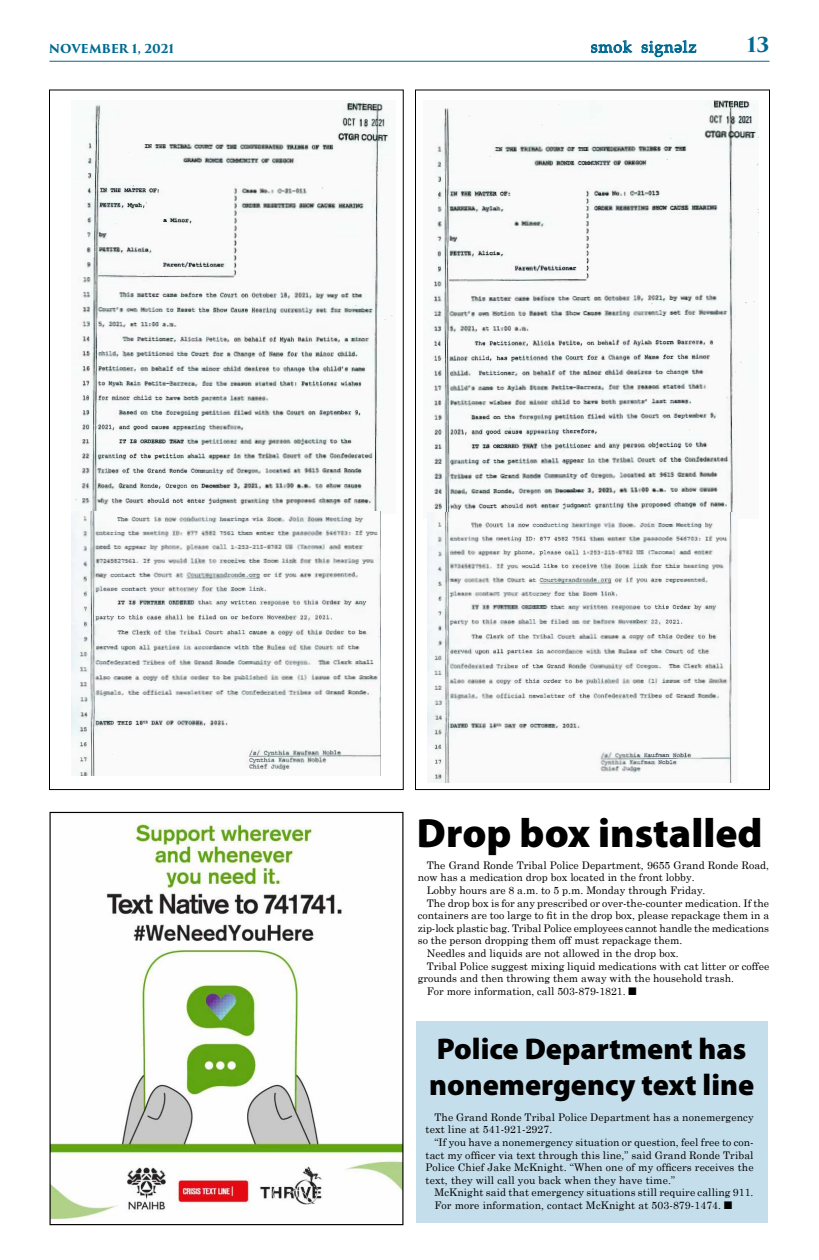
<style>
.page{position:relative;width:819px;height:1260px;background:#fff}
.page>*{position:absolute;margin:0;border:0;box-sizing:border-box;transform-origin:0 0}
.t1{font:900 41px "Myriad Pro";color:#000}
.t2{font:900 30px/36px "Myriad Pro";color:#000}
.t3{font:700 20px "Trajan Pro 3";color:#006991}
.t4{font:16px "Chinuk Wawa Normal";letter-spacing:.05em;color:#006991}
.t5{font:700 12px "Trajan Pro 3";color:#006991}
.t6{font:10.5px/12.6px "Century Schoolbook";color:#000}
</style>
<div class="page">
<hr style="left:50px;top:61px;width:720px;height:1px;background:#006991">
<svg style="left:591px;top:40px;width:41px;height:13px"></svg>
<svg style="left:641px;top:40px;width:56px;height:17px"></svg>
<img style="left:72px;top:101px;width:321px;height:411px">
<img style="left:71px;top:512px;width:310px;height:263px">
<img style="left:427px;top:101px;width:332px;height:412px">
<img style="left:427px;top:513px;width:306px;height:269px">
<img style="left:52px;top:819px;width:350px;height:401px">
<div style="left:50px;top:812px;width:354px;height:413px;border:1px solid #000"></div>
<div style="left:416px;top:1021px;width:351px;height:202px;background:#c5deeb"></div>
<p class="t5" style="left:49px;top:43px;width:127px">NOVEMBER 1, 2021</p>
<h3 class="t4" style="left:591px;top:38px;width:107px">sNok signflz</h3>
<h3 class="t3" style="left:747px;top:37px;width:24px">13</h3>
<h1 class="t1" style="left:417px;top:818px;width:347px">Drop box installed</h1>
<p class="t6" style="left:427px;top:860px;width:344px">The Grand Ronde Tribal Police Department, 9655 Grand Ronde Road,</p>
<p class="t6" style="left:418px;top:872px;width:278px">now has a medication drop box located in the front lobby.</p>
<p class="t6" style="left:427px;top:885px;width:280px">Lobby hours are 8 a.m. to 5 p.m. Monday through Friday.</p>
<p class="t6" style="left:427px;top:897px;width:344px">The drop box is for any prescribed or over-the-counter medication. If the</p>
<p class="t6" style="left:418px;top:908px;width:353px">containers are too large to fit in the drop box, please repackage them in a</p>
<p class="t6" style="left:418px;top:923px;width:353px">zip-lock plastic bag. Tribal Police employees cannot handle the medications</p>
<p class="t6" style="left:418px;top:935px;width:266px">so the person dropping them off must repackage them.</p>
<p class="t6" style="left:427px;top:948px;width:253px">Needles and liquids are not allowed in the drop box.</p>
<p class="t6" style="left:427px;top:960px;width:344px">Tribal Police suggest mixing liquid medications with cat litter or coffee</p>
<p class="t6" style="left:418px;top:973px;width:318px">grounds and then throwing them away with the household trash.</p>
<p class="t6" style="left:427px;top:986px;width:200px">For more information, call 503-879-1821.</p>
<h2 class="t2" style="left:429px;top:1034px;width:327px">Police Department has nonemergency text line</h2>
<p class="t6" style="left:425px;top:1112px;width:330px;text-indent:9px">The Grand Ronde Tribal Police Department has a nonemergency text line at 541-921-2927.</p>
<p class="t6" style="left:425px;top:1137px;width:330px;text-align:justify;text-indent:9px">“If you have a nonemergency situation or question, feel free to con&shy;tact my officer via text through this line,” said Grand Ronde Tribal Police Chief Jake McKnight. “When one of my officers receives the text, they will call you back when they have time.”</p>
<p class="t6" style="left:434px;top:1187px;width:321px">McKnight said that emergency situations still require calling 911.<br>For more information, contact McKnight at 503-879-1474.</p>
</div>
